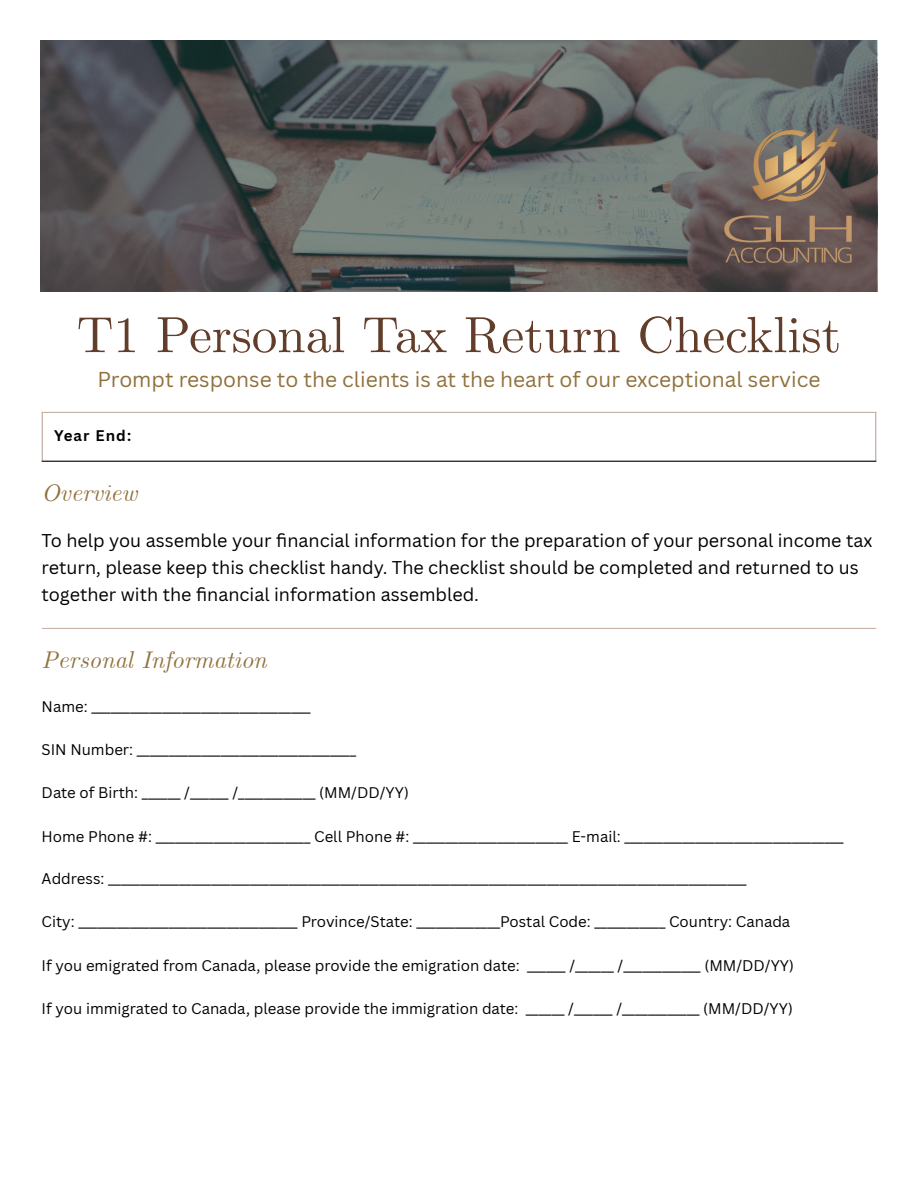
<style>
.page{position:relative;width:918px;height:1186px;background:#fff}
.page>*{position:absolute;margin:0;border:0;box-sizing:border-box;transform-origin:0 0}
.t1{font:51px "CMU Serif";color:#623e2a}
.t2{font:italic 24px "CMU Serif";color:#91713c}
.t3{font:21px "Canva Sans";color:#91713c}
.t4{font:18px/27px "Canva Sans";color:#000}
.t5{font:15px "Canva Sans";color:#000}
.t6{font:700 15px "Canva Sans";letter-spacing:.075em;color:#000}
</style>
<div class="page">
<svg style="left:41px;top:41px;width:836px;height:250px;background:#5a5d5d"></svg>
<img style="left:710px;top:114px;width:153px;height:162px">
<hr style="left:42px;top:413px;width:1px;height:48px;background:#c8b4a8">
<hr style="left:875px;top:413px;width:1px;height:48px;background:#c8b4a8">
<hr style="left:42px;top:412px;width:834px;height:1px;background:#c8b4a8">
<hr style="left:42px;top:461px;width:834px;height:1px;background:#000">
<hr style="left:42px;top:628px;width:834px;height:1px;background:#c8b4a8">
<h1 class="t1" style="left:77px;top:304px;width:766px">T1 Personal Tax Return Checklist</h1>
<h1 class="t3" style="left:98px;top:365px;width:724px">Prompt response to the clients is at the heart of our exceptional service</h1>
<p class="t6" style="left:54px;top:425px;width:79px">Year End:</p>
<h2 class="t2" style="left:42px;top:478px;width:97px">Overview</h2>
<h3 class="t4" style="left:42px;top:526px;width:832px">To help you assemble your fi nancial information for the preparation of your personal income tax return, please keep this checklist handy. The checklist should be completed and returned to us together with the fi nancial information assembled.</h3>
<h2 class="t2" style="left:42px;top:646px;width:227px">Personal Information</h2>
<p class="t5" style="left:42px;top:696px;width:271px">Name: __________________________________</p>
<p class="t5" style="left:42px;top:739px;width:316px">SIN Number: __________________________________</p>
<p class="t5" style="left:42px;top:782px;width:369px">Date of Birth: ______ /______ /____________ (MM/DD/YY)</p>
<p class="t5" style="left:42px;top:825px;width:804px">Home Phone #: ________________________ Cell Phone #: ________________________ E-mail: __________________________________</p>
<p class="t5" style="left:42px;top:868px;width:707px">Address: ___________________________________________________________________________________________________</p>
<p class="t5" style="left:42px;top:911px;width:750px">City: __________________________________ Province/State: _____________Postal Code: ___________ Country: Canada</p>
<p class="t5" style="left:42px;top:955px;width:754px">If you emigrated from Canada, please provide the emigration date: ______ /______ /____________ (MM/DD/YY)</p>
<p class="t5" style="left:42px;top:998px;width:753px">If you immigrated to Canada, please provide the immigration date: ______ /______ /____________ (MM/DD/YY)</p>
</div>
